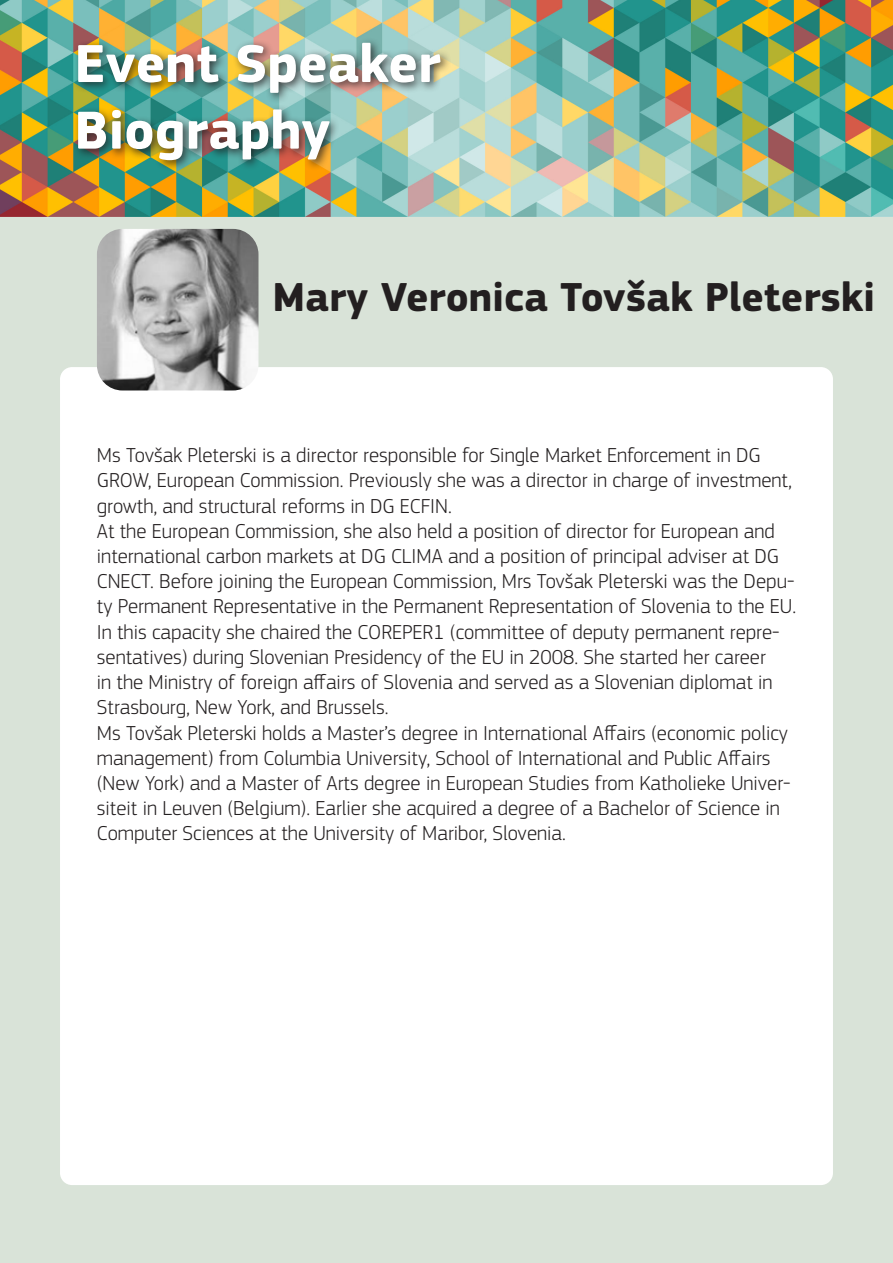
<style>
.page{position:relative;width:893px;height:1263px;background:#d9e3d8}
.page>*{position:absolute;margin:0;border:0;box-sizing:border-box;transform-origin:0 0}
.t1{font:700 55.5px/66.6px "EC Square Sans Pro";color:#fff}
.t2{font:700 42px "EC Square Sans Pro";color:#231f20}
.t3{font:300 21px/25.2px "EC Square Sans Pro";color:#231f20}
</style>
<div class="page">
<div style="left:54px;top:361px;width:785px;height:830px;background:#fff;border-radius:18px"></div>
<div style="left:48px;top:355px;width:797px;height:842px;border:12px solid #d9e3d8;border-radius:18px"></div>
<img style="left:0;top:0;width:893px;height:216px">
<img style="left:97px;top:229px;width:161px;height:161px">
<div style="left:73px;top:37px;width:379px;height:134px;background:#231f20;opacity:.81"></div>
<h1 class="t1" style="left:74px;top:32px;width:368px">Event Speaker<br>Biography</h1>
<h2 class="t2" style="left:272px;top:272px;width:604px">Mary Veronica Tovšak Pleterski</h2>
<p class="t3" style="left:97px;top:443px;width:701px">Ms Tovšak Pleterski is a director responsible for Single Market Enforcement in DG GROW, European Commission. Previously she was a director in charge of investment, growth, and structural reforms in DG ECFIN.<br>At the European Commission, she also held a position of director for European and international carbon markets at DG CLIMA and a position of principal adviser at DG CNECT. Before joining the European Commission, Mrs Tovšak Pleterski was the Depu&shy;ty Permanent Representative in the Permanent Representation of Slovenia to the EU.<br>In this capacity she chaired the COREPER1 (committee of deputy permanent repre&shy;sentatives) during Slovenian Presidency of the EU in 2008. She started her career<br>in the Ministry of foreign affairs of Slovenia and served as a Slovenian diplomat in Strasbourg, New York, and Brussels.<br>Ms Tovšak Pleterski holds a Master’s degree in International Affairs (economic policy management) from Columbia University, School of International and Public Affairs (New York) and a Master of Arts degree in European Studies from Katholieke Univer&shy;siteit in Leuven (Belgium). Earlier she acquired a degree of a Bachelor of Science in Computer Sciences at the University of Maribor, Slovenia.</p>
</div>
